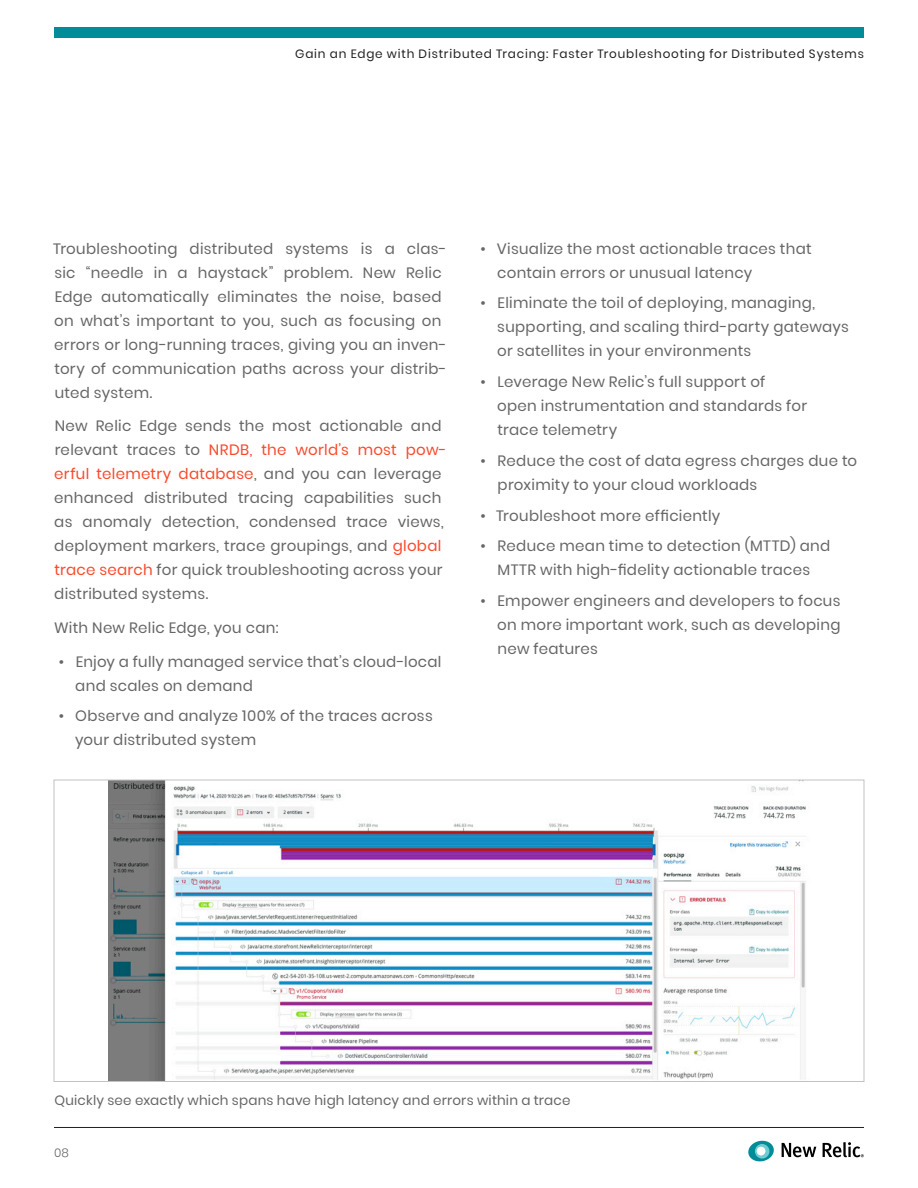
<style>
.page{position:relative;width:918px;height:1188px;background:#fff}
.page>*{position:absolute;margin:0;border:0;box-sizing:border-box;transform-origin:0 0}
.Body_Copy{font:15px/24px "Poppins";letter-spacing:.02em;color:#666}
.Descriptor_Caption{font:13.5px "Poppins";letter-spacing:.015em;color:#666}
.t1{font:12px "Poppins";letter-spacing:.07em;color:#231f20}
.t2{font:300 12px "Poppins";color:#666}
.s1{color:#fa492b}
</style>
<div class="page">
<div style="left:54px;top:27px;width:810px;height:11px;background:#008c99"></div>
<svg style="left:782px;top:1143px;width:34px;height:14px"></svg>
<svg style="left:823px;top:1142px;width:41px;height:15px"></svg>
<svg style="left:748px;top:1141px;width:26px;height:20px"></svg>
<hr style="left:54px;top:1127px;width:810px;height:1px;background:#231f20">
<img style="left:108px;top:782px;width:698px;height:298px">
<p class="t1" style="left:295px;top:47px;width:570px">Gain an Edge with Distributed Tracing: Faster Troubleshooting for Distributed Systems</p>
<p class="Body_Copy" style="left:53px;top:236px;width:395px">Troubleshooting distributed systems is a clas&shy;sic “needle in a haystack” problem. New Relic Edge automatically eliminates the noise, based on what’s important to you, such as focusing on errors or long-running traces, giving you an inven&shy;tory of communication paths across your distrib&shy;uted system.</p>
<p class="Body_Copy" style="left:54px;top:414px;width:394px">New Relic Edge sends the most actionable and relevant traces to <span class="s1">NRDB, the world’s most pow&shy;erful telemetry database</span>, and you can leverage enhanced distributed tracing capabilities such as anomaly detection, condensed trace views, deployment markers, trace groupings, and <span class="s1">global trace search</span> for quick troubleshooting across your distributed systems.</p>
<p class="Body_Copy" style="left:54px;top:616px;width:226px">With New Relic Edge, you can:</p>
<p class="Body_Copy" style="left:75px;top:650px;width:368px;text-indent:-17px">• Enjoy a fully managed service that’s cloud-local and scales on demand</p>
<p class="Body_Copy" style="left:75px;top:704px;width:359px;text-indent:-17px">• Observe and analyze 100% of the traces across your distributed system</p>
<p class="Body_Copy" style="left:497px;top:236px;width:316px;text-indent:-17px">• Visualize the most actionable traces that contain errors or unusual latency</p>
<p class="Body_Copy" style="left:497px;top:291px;width:353px;text-indent:-17px">• Eliminate the toil of deploying, managing, supporting, and scaling third-party gateways or satellites in your environments</p>
<p class="Body_Copy" style="left:497px;top:370px;width:312px;text-indent:-17px">• Leverage New Relic’s full support of open instrumentation and standards for trace telemetry</p>
<p class="Body_Copy" style="left:498px;top:449px;width:361px;text-indent:-17px">• Reduce the cost of data egress charges due to proximity to your cloud workloads</p>
<p class="Body_Copy" style="left:481px;top:503px;width:241px">• Troubleshoot more efficiently</p>
<p class="Body_Copy" style="left:481px;top:534px;width:351px;text-align:center">• Reduce mean time to detection (MTTD) and<br>MTTR with high-fidelity actionable traces</p>
<p class="Body_Copy" style="left:497px;top:589px;width:345px;text-align:justify;text-indent:-17px">• Empower engineers and developers to focus on more important work, such as developing new features</p>
<p class="Descriptor_Caption" style="left:55px;top:1092px;width:517px">Quickly see exactly which spans have high latency and errors within a trace</p>
<p class="t2" style="left:54px;top:1146px;width:16px">08</p>
</div>
